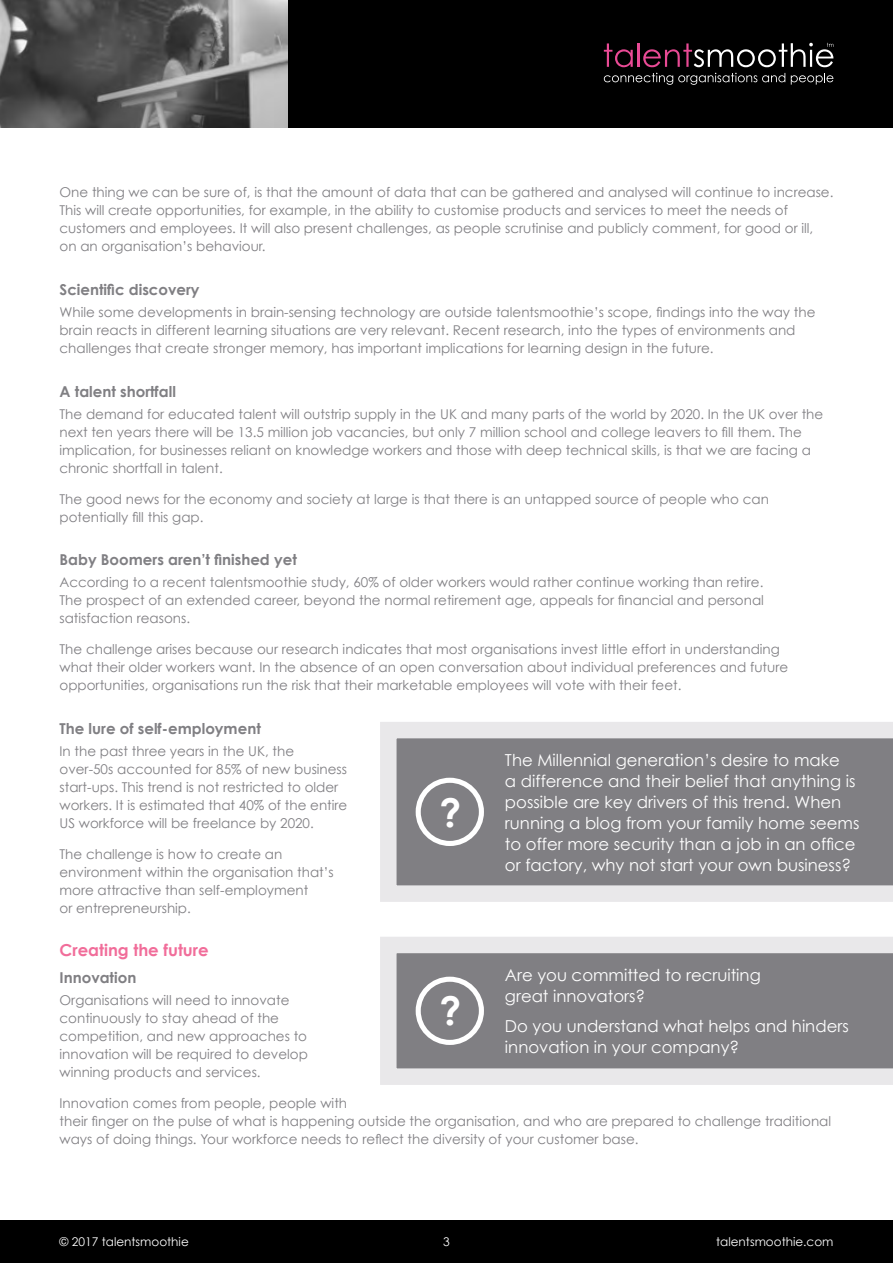
<style>
.page{position:relative;width:893px;height:1263px;background:#fff}
.page>*{position:absolute;margin:0;border:0;box-sizing:border-box;transform-origin:0 0}
.t1{font:700 39px "Century Gothic";color:#fff}
.t2{font:16.5px/21px "Century Gothic";color:#fff}
.t3{font:700 16.5px "Century Gothic";color:#f16d9a}
.t4{font:700 15px "Century Gothic";color:#807f83}
.t5{font:13.5px/18px "Century Gothic";color:#807f83}
.t6{font:12px "Century Gothic";color:#fff}
</style>
<div class="page">
<img style="left:0;top:0;width:288px;height:128px">
<div style="left:0;top:1220px;width:893px;height:43px;background:#000"></div>
<div style="left:288px;top:0;width:605px;height:128px;background:#000"></div>
<svg style="left:604px;top:43px;width:29px;height:24px"></svg>
<hr style="left:637px;top:43px;width:2px;height:24px;background:#e94a95">
<svg style="left:643px;top:43px;width:190px;height:24px"></svg>
<svg style="left:604px;top:73px;width:181px;height:12px"></svg>
<svg style="left:791px;top:73px;width:42px;height:12px"></svg>
<svg style="left:380px;top:722px;width:513px;height:180px;background:#969599"></svg>
<div style="left:416px;top:778px;width:68px;height:68px;border:5px solid #fff;border-radius:50%"></div>
<svg style="left:380px;top:937px;width:513px;height:148px;background:#9a999d"></svg>
<div style="left:416px;top:977px;width:68px;height:68px;border:5px solid #fff;border-radius:50%"></div>
<p class="t5" style="left:60px;top:183px;width:775px">One thing we can be sure of, is that the amount of data that can be gathered and analysed will continue to increase.<br>This will create opportunities, for example, in the ability to customise products and services to meet the needs of customers and employees. It will also present challenges, as people scrutinise and publicly comment, for good or ill, on an organisation’s behaviour.</p>
<p class="t4" style="left:60px;top:280px;width:142px">Scientific discovery</p>
<p class="t5" style="left:60px;top:303px;width:757px">While some developments in brain-sensing technology are outside talentsmoothie’s scope, findings into the way the brain reacts in different learning situations are very relevant. Recent research, into the types of environments and challenges that create stronger memory, has important implications for learning design in the future.</p>
<p class="t4" style="left:60px;top:382px;width:118px">A talent shortfall</p>
<p class="t5" style="left:60px;top:405px;width:765px">The demand for educated talent will outstrip supply in the UK and many parts of the world by 2020. In the UK over the next ten years there will be 13.5 million job vacancies, but only 7 million school and college leavers to fill them. The implication, for businesses reliant on knowledge workers and those with deep technical skills, is that we are facing a chronic shortfall in talent.</p>
<p class="t5" style="left:60px;top:489px;width:711px">The good news for the economy and society at large is that there is an untapped source of people who can potentially fill this gap.</p>
<p class="t4" style="left:60px;top:550px;width:239px">Baby Boomers aren’t finished yet</p>
<p class="t5" style="left:60px;top:573px;width:706px;text-align:justify">According to a recent talentsmoothie study, 60% of older workers would rather continue working than retire.<br>The prospect of an extended career, beyond the normal retirement age, appeals for financial and personal satisfaction reasons.</p>
<p class="t5" style="left:60px;top:640px;width:730px">The challenge arises because our research indicates that most organisations invest little effort in understanding what their older workers want. In the absence of an open conversation about individual preferences and future opportunities, organisations run the risk that their marketable employees will vote with their feet.</p>
<p class="t4" style="left:60px;top:719px;width:203px">The lure of self-employment</p>
<p class="t5" style="left:60px;top:742px;width:289px">In the past three years in the UK, the over-50s accounted for 85% of new business start-ups. This trend is not restricted to older workers. It is estimated that 40% of the entire US workforce will be freelance by 2020.</p>
<p class="t5" style="left:60px;top:844px;width:276px">The challenge is how to create an environment within the organisation that’s more attractive than self-employment<br>or entrepreneurship.</p>
<p class="t3" style="left:60px;top:940px;width:151px">Creating the future</p>
<p class="t4" style="left:60px;top:968px;width:78px">Innovation</p>
<p class="t5" style="left:60px;top:991px;width:250px">Organisations will need to innovate continuously to stay ahead of the competition, and new approaches to innovation will be required to develop winning products and services.</p>
<p class="t5" style="left:60px;top:1093px;width:773px">Innovation comes from people, people with<br>their finger on the pulse of what is happening outside the organisation, and who are prepared to challenge traditional ways of doing things. Your workforce needs to reflect the diversity of your customer base.</p>
<p class="t2" style="left:505px;top:749px;width:356px">The Millennial generation’s desire to make<br>a difference and their belief that anything is possible are key drivers of this trend. When running a blog from your family home seems to offer more security than a job in an office or factory, why not start your own business?</p>
<h1 class="t1" style="left:439px;top:788px;width:23px">?</h1>
<p class="t2" style="left:505px;top:964px;width:257px">Are you committed to recruiting great innovators?</p>
<p class="t2" style="left:505px;top:1015px;width:345px">Do you understand what helps and hinders innovation in your company?</p>
<h1 class="t1" style="left:439px;top:987px;width:23px">?</h1>
<p class="t6" style="left:60px;top:1234px;width:131px">© 2017 talentsmoothie</p>
<p class="t6" style="left:443px;top:1234px;width:8px">3</p>
<p class="t6" style="left:716px;top:1234px;width:119px">talentsmoothie.com</p>
</div>
